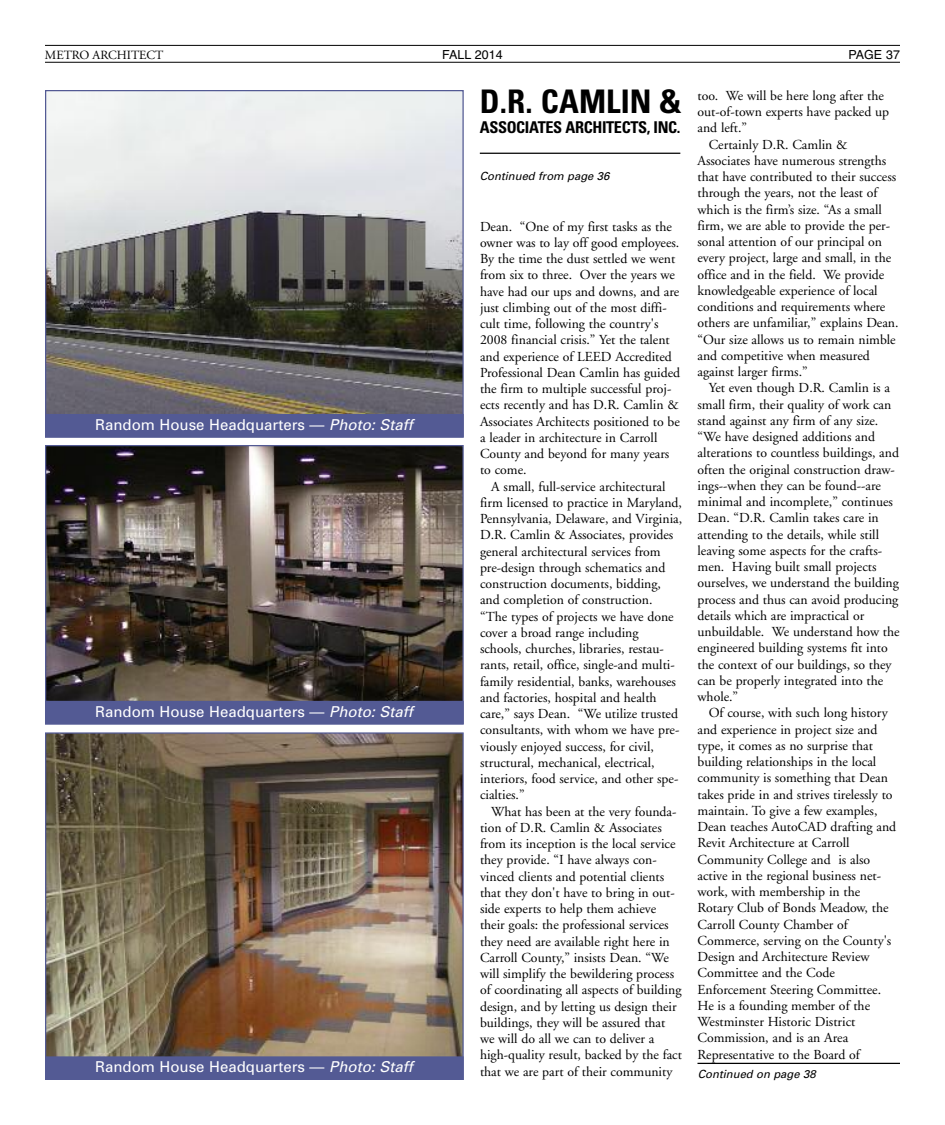
<style>
.page{position:relative;width:945px;height:1125px;background:#fff}
.page>*{position:absolute;margin:0;border:0;box-sizing:border-box;transform-origin:0 0}
.t1{font:700 condensed 32.5px "Univers";letter-spacing:.005em;color:#000}
.t2{font:700 condensed 16.25px "Univers";letter-spacing:-.02em;color:#000}
.t3{font:15px "Univers";color:#fff}
.t4{font:13.75px/16.2px "Adobe Garamond";color:#000}
.t5{font:12.5px "Adobe Garamond";color:#000}
.t6{font:12.5px "Helvetica";color:#000}
.t7{font:italic 11.25px "Univers";color:#000}
.s1{font-style:italic}
</style>
<div class="page">
<hr style="left:45px;top:45px;width:855px;height:1px;background:#000">
<hr style="left:45px;top:62px;width:855px;height:1px;background:#000">
<hr style="left:698px;top:1063px;width:202px;height:1px;background:#000">
<hr style="left:480px;top:153px;width:200px;height:1px;background:#000">
<img style="left:47px;top:92px;width:415px;height:322px">
<div style="left:46px;top:415px;width:416px;height:21px;background:#535a94"></div>
<div style="left:45px;top:414px;width:419px;height:24px;border:1px solid #535a94"></div>
<img style="left:47px;top:734px;width:415px;height:322px">
<div style="left:46px;top:1058px;width:416px;height:21px;background:#535a94"></div>
<div style="left:45px;top:1056px;width:419px;height:24px;border:1px solid #535a94"></div>
<img style="left:47px;top:447px;width:415px;height:254px">
<div style="left:46px;top:702px;width:416px;height:21px;background:#535a94"></div>
<div style="left:45px;top:701px;width:419px;height:23px;border:1px solid #535a94"></div>
<p class="t5" style="left:45px;top:50px;width:120px">METRO ARCHITECT</p>
<p class="t6" style="left:442px;top:47px;width:62px">FALL 2014</p>
<p class="t6" style="left:848px;top:47px;width:53px">PAGE 37</p>
<p class="t3" style="left:95px;top:419px;width:319px">Random House Headquarters — <span class="s1">Photo: Staff</span></p>
<p class="t3" style="left:95px;top:706px;width:319px">Random House Headquarters — <span class="s1">Photo: Staff</span></p>
<p class="t3" style="left:95px;top:1061px;width:319px">Random House Headquarters — <span class="s1">Photo: Staff</span></p>
<h1 class="t1" style="left:480px;top:90px;width:203px">D.R. CAMLIN &amp;</h1>
<p class="t2" style="left:480px;top:122px;width:202px">ASSOCIATES ARCHITECTS, INC.</p>
<p class="t7" style="left:480px;top:172px;width:131px">Continued from page 36</p>
<p class="t4" style="left:480px;top:219px;width:202px">Dean. “One of my first tasks as the owner was to lay off good employees.<br>By the time the dust settled we went from six to three. Over the years we have had our ups and downs, and are just climbing out of the most diffi&shy;cult time, following the country's 2008 financial crisis.” Yet the talent and experience of LEED Accredited Professional Dean Camlin has guided the firm to multiple successful proj&shy;ects recently and has D.R. Camlin &amp; Associates Architects positioned to be a leader in architecture in Carroll County and beyond for many years to come.</p>
<p class="t4" style="left:480px;top:479px;width:204px;text-indent:11px">A small, full-service architectural firm licensed to practice in Maryland, Pennsylvania, Delaware, and Virginia, D.R. Camlin &amp; Associates, provides general architectural services from pre-design through schematics and construction documents, bidding, and completion of construction. “The types of projects we have done cover a broad range including schools, churches, libraries, restau&shy;rants, retail, office, single-and multi&shy;family residential, banks, warehouses and factories, hospital and health care,” says Dean. “We utilize trusted consultants, with whom we have pre&shy;viously enjoyed success, for civil, structural, mechanical, electrical, interiors, food service, and other spe&shy;cialties.”</p>
<p class="t4" style="left:480px;top:804px;width:203px;text-indent:11px">What has been at the very founda&shy;tion of D.R. Camlin &amp; Associates from its inception is the local service they provide. “I have always con&shy;vinced clients and potential clients that they don't have to bring in out&shy;side experts to help them achieve their goals: the professional services they need are available right here in Carroll County,” insists Dean. “We will simplify the bewildering process of coordinating all aspects of building design, and by letting us design their buildings, they will be assured that we will do all we can to deliver a high-quality result, backed by the fact that we are part of their community</p>
<p class="t4" style="left:698px;top:89px;width:188px">too. We will be here long after the</p>
<p class="t4" style="left:698px;top:105px;width:193px">out-of-town experts have packed up</p>
<p class="t4" style="left:698px;top:121px;width:51px">and left.”</p>
<p class="t4" style="left:709px;top:137px;width:140px">Certainly D.R. Camlin &amp;</p>
<p class="t4" style="left:698px;top:154px;width:190px">Associates have numerous strengths</p>
<p class="t4" style="left:698px;top:170px;width:200px">that have contributed to their success</p>
<p class="t4" style="left:698px;top:186px;width:182px">through the years, not the least of</p>
<p class="t4" style="left:698px;top:202px;width:186px">which is the firm’s size. “As a small</p>
<p class="t4" style="left:698px;top:219px;width:194px">firm, we are able to provide the per-</p>
<p class="t4" style="left:698px;top:235px;width:186px">sonal attention of our principal on</p>
<p class="t4" style="left:698px;top:251px;width:195px">every project, large and small, in the</p>
<p class="t4" style="left:698px;top:267px;width:188px">office and in the field. We provide</p>
<p class="t4" style="left:698px;top:284px;width:182px">knowledgeable experience of local</p>
<p class="t4" style="left:698px;top:300px;width:189px">conditions and requirements where</p>
<p class="t4" style="left:698px;top:316px;width:203px">others are unfamiliar,” explains Dean.</p>
<p class="t4" style="left:698px;top:332px;width:200px">“Our size allows us to remain nimble</p>
<p class="t4" style="left:698px;top:349px;width:174px">and competitive when measured</p>
<p class="t4" style="left:698px;top:365px;width:112px">against larger firms.”</p>
<p class="t4" style="left:709px;top:381px;width:183px">Yet even though D.R. Camlin is a</p>
<p class="t4" style="left:698px;top:397px;width:195px">small firm, their quality of work can</p>
<p class="t4" style="left:698px;top:414px;width:182px">stand against any firm of any size.</p>
<p class="t4" style="left:698px;top:430px;width:179px">“We have designed additions and</p>
<p class="t4" style="left:698px;top:446px;width:203px">alterations to countless buildings, and</p>
<p class="t4" style="left:698px;top:462px;width:199px">often the original construction draw-</p>
<p class="t4" style="left:698px;top:479px;width:185px">ings--when they can be found--are</p>
<p class="t4" style="left:698px;top:495px;width:197px">minimal and incomplete,” continues</p>
<p class="t4" style="left:698px;top:511px;width:183px">Dean. “D.R. Camlin takes care in</p>
<p class="t4" style="left:698px;top:527px;width:183px">attending to the details, while still</p>
<p class="t4" style="left:698px;top:544px;width:186px">leaving some aspects for the crafts-</p>
<p class="t4" style="left:698px;top:560px;width:181px">men. Having built small projects</p>
<p class="t4" style="left:698px;top:576px;width:203px">ourselves, we understand the building</p>
<p class="t4" style="left:698px;top:592px;width:202px">process and thus can avoid producing</p>
<p class="t4" style="left:698px;top:609px;width:168px">details which are impractical or</p>
<p class="t4" style="left:698px;top:625px;width:204px">unbuildable. We understand how the</p>
<p class="t4" style="left:698px;top:641px;width:192px">engineered building systems fit into</p>
<p class="t4" style="left:698px;top:657px;width:196px">the context of our buildings, so they</p>
<p class="t4" style="left:698px;top:674px;width:187px">can be properly integrated into the</p>
<p class="t4" style="left:698px;top:690px;width:42px">whole.”</p>
<p class="t4" style="left:709px;top:706px;width:181px">Of course, with such long history</p>
<p class="t4" style="left:698px;top:722px;width:181px">and experience in project size and</p>
<p class="t4" style="left:698px;top:739px;width:177px">type, it comes as no surprise that</p>
<p class="t4" style="left:698px;top:755px;width:180px">building relationships in the local</p>
<p class="t4" style="left:698px;top:771px;width:192px">community is something that Dean</p>
<p class="t4" style="left:698px;top:787px;width:197px">takes pride in and strives tirelessly to</p>
<p class="t4" style="left:698px;top:804px;width:182px">maintain. To give a few examples,</p>
<p class="t4" style="left:698px;top:820px;width:200px">Dean teaches AutoCAD drafting and</p>
<p class="t4" style="left:698px;top:836px;width:154px">Revit Architecture at Carroll</p>
<p class="t4" style="left:698px;top:852px;width:174px">Community College and is also</p>
<p class="t4" style="left:698px;top:869px;width:185px">active in the regional business net-</p>
<p class="t4" style="left:698px;top:885px;width:164px">work, with membership in the</p>
<p class="t4" style="left:698px;top:901px;width:193px">Rotary Club of Bonds Meadow, the</p>
<p class="t4" style="left:698px;top:917px;width:152px">Carroll County Chamber of</p>
<p class="t4" style="left:698px;top:934px;width:195px">Commerce, serving on the County's</p>
<p class="t4" style="left:698px;top:950px;width:174px">Design and Architecture Review</p>
<p class="t4" style="left:698px;top:966px;width:139px">Committee and the Code</p>
<p class="t4" style="left:698px;top:982px;width:185px">Enforcement Steering Committee.</p>
<p class="t4" style="left:698px;top:999px;width:174px">He is a founding member of the</p>
<p class="t4" style="left:698px;top:1015px;width:159px">Westminster Historic District</p>
<p class="t4" style="left:698px;top:1031px;width:152px">Commission, and is an Area</p>
<p class="t4" style="left:698px;top:1047px;width:164px">Representative to the Board of</p>
<p class="t7" style="left:698px;top:1070px;width:119px">Continued on page 38</p>
</div>
